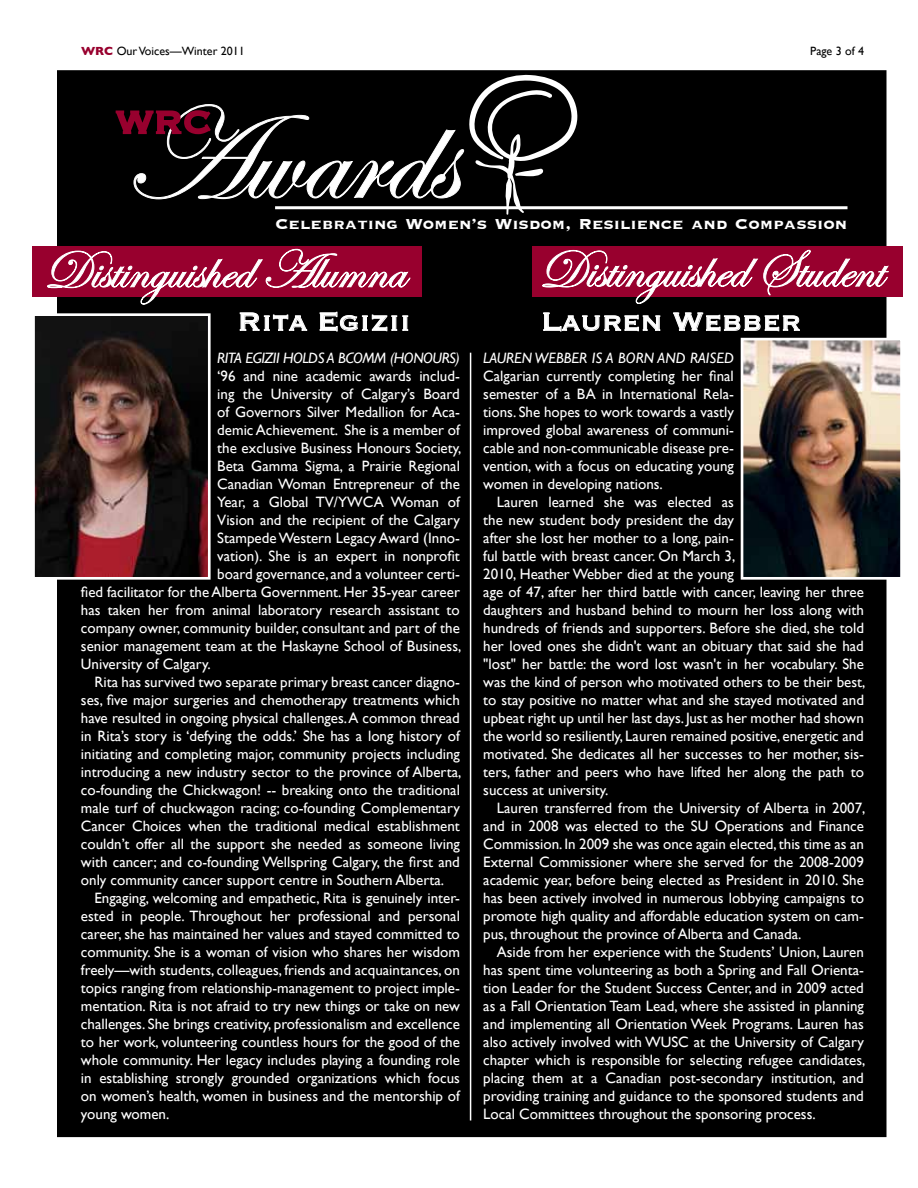
<style>
.page{position:relative;width:918px;height:1188px;background:#fff}
.page>*{position:absolute;margin:0;border:0;box-sizing:border-box;transform-origin:0 0}
.t1{font:133.65px "Edwardian Script ITC";color:#fff}
.t2{font:54px "Edwardian Script ITC";color:#fff}
.t3{font:40.5px "Copperplate";color:#98002e}
.t4{font:33px "Copperplate";color:#fff}
.t5{font:700 18.75px "Copperplate";color:#fff}
.t6{font:15px/18px "Gill Sans";color:#fff;text-align:justify}
.t7{font:italic 15px "Gill Sans";letter-spacing:-.03em;color:#fff}
.t8{font:italic 15px "Gill Sans";color:#fff}
.t9{font:12px "Gill Sans";color:#000}
.s1{font-weight:700;color:#98002e}
</style>
<div class="page">
<div style="left:58px;top:71px;width:828px;height:1065px;background:#000"></div>
<svg style="left:115px;top:74px;width:463px;height:141px"></svg>
<div style="left:32px;top:246px;width:390px;height:51px;background:#98002e"></div>
<div style="left:532px;top:246px;width:371px;height:51px;background:#98002e"></div>
<svg style="left:542px;top:250px;width:347px;height:82px"></svg>
<hr style="left:275px;top:206px;width:573px;height:3px;background:#fff">
<hr style="left:470px;top:353px;width:1px;height:767px;background:#fff">
<img style="left:36px;top:317px;width:171px;height:259px">
<div style="left:32px;top:313px;width:179px;height:267px;border:3px solid #fff"></div>
<img style="left:745px;top:342px;width:154px;height:234px">
<div style="left:741px;top:338px;width:162px;height:242px;border:3px solid #fff"></div>
<svg style="left:47px;top:249px;width:364px;height:83px"></svg>
<p class="t9" style="left:81px;top:44px;width:165px"><span class="s1">WRC</span> Our Voices—Winter 2011</p>
<p class="t9" style="left:810px;top:44px;width:55px">Page 3 of 4</p>
<h1 class="t1" style="left:122px;top:83px;width:335px">Awards</h1>
<h3 class="t3" style="left:116px;top:96px;width:98px">WRC</h3>
<p class="t5" style="left:275px;top:212px;width:574px">Celebrating Women’s Wisdom, Resilience and Compassion</p>
<h2 class="t2" style="left:44px;top:241px;width:362px">Distinguished Alumna</h2>
<h2 class="t2" style="left:539px;top:240px;width:345px">Distinguished Student</h2>
<h3 class="t4" style="left:238px;top:300px;width:175px">Rita Egizii</h3>
<h3 class="t4" style="left:542px;top:300px;width:261px">Lauren Webber</h3>
<p class="t7" style="left:217px;top:349px;width:244px">RITA EGIZII HOLDS A BCOMM (HONOURS)</p>
<p class="t6" style="left:217px;top:367px;width:244px">‘96 and nine academic awards includ-</p>
<p class="t6" style="left:217px;top:385px;width:244px">ing the University of Calgary’s Board</p>
<p class="t6" style="left:217px;top:403px;width:244px">of Governors Silver Medallion for Aca-</p>
<p class="t6" style="left:217px;top:421px;width:244px">demic Achievement. She is a member of</p>
<p class="t6" style="left:217px;top:439px;width:246px">the exclusive Business Honours Society,</p>
<p class="t6" style="left:217px;top:457px;width:244px">Beta Gamma Sigma, a Prairie Regional</p>
<p class="t6" style="left:217px;top:475px;width:244px">Canadian Woman Entrepreneur of the</p>
<p class="t6" style="left:217px;top:493px;width:244px">Year, a Global TV/YWCA Woman of</p>
<p class="t6" style="left:217px;top:511px;width:244px">Vision and the recipient of the Calgary</p>
<p class="t6" style="left:217px;top:529px;width:244px">Stampede Western Legacy Award (Inno-</p>
<p class="t6" style="left:217px;top:547px;width:244px">vation). She is an expert in nonprofit</p>
<p class="t6" style="left:217px;top:565px;width:244px">board governance, and a volunteer certi-</p>
<p class="t6" style="left:81px;top:583px;width:380px">fied facilitator for the Alberta Government. Her 35-year career</p>
<p class="t6" style="left:81px;top:601px;width:380px">has taken her from animal laboratory research assistant to</p>
<p class="t6" style="left:81px;top:619px;width:380px">company owner, community builder, consultant and part of the</p>
<p class="t6" style="left:81px;top:637px;width:382px">senior management team at the Haskayne School of Business,</p>
<p class="t6" style="left:81px;top:655px;width:131px">University of Calgary.</p>
<p class="t6" style="left:94px;top:673px;width:367px">Rita has survived two separate primary breast cancer diagno-</p>
<p class="t6" style="left:81px;top:691px;width:381px">ses, five major surgeries and chemotherapy treatments which</p>
<p class="t6" style="left:81px;top:709px;width:381px">have resulted in ongoing physical challenges. A common thread</p>
<p class="t6" style="left:81px;top:727px;width:380px">in Rita’s story is ‘defying the odds.’ She has a long history of</p>
<p class="t6" style="left:81px;top:745px;width:380px">initiating and completing major, community projects including</p>
<p class="t6" style="left:81px;top:763px;width:382px">introducing a new industry sector to the province of Alberta,</p>
<p class="t6" style="left:81px;top:781px;width:381px">co-founding the Chickwagon! -- breaking onto the traditional</p>
<p class="t6" style="left:81px;top:799px;width:381px">male turf of chuckwagon racing; co-founding Complementary</p>
<p class="t6" style="left:81px;top:817px;width:381px">Cancer Choices when the traditional medical establishment</p>
<p class="t6" style="left:81px;top:835px;width:381px">couldn’t offer all the support she needed as someone living</p>
<p class="t6" style="left:81px;top:853px;width:381px">with cancer; and co-founding Wellspring Calgary, the first and</p>
<p class="t6" style="left:81px;top:871px;width:365px">only community cancer support centre in Southern Alberta.</p>
<p class="t6" style="left:94px;top:889px;width:367px">Engaging, welcoming and empathetic, Rita is genuinely inter-</p>
<p class="t6" style="left:81px;top:907px;width:381px">ested in people. Throughout her professional and personal</p>
<p class="t6" style="left:81px;top:925px;width:380px">career, she has maintained her values and stayed committed to</p>
<p class="t6" style="left:81px;top:943px;width:380px">community. She is a woman of vision who shares her wisdom</p>
<p class="t6" style="left:81px;top:961px;width:381px">freely—with students, colleagues, friends and acquaintances, on</p>
<p class="t6" style="left:81px;top:979px;width:380px">topics ranging from relationship-management to project imple-</p>
<p class="t6" style="left:81px;top:997px;width:380px">mentation. Rita is not afraid to try new things or take on new</p>
<p class="t6" style="left:81px;top:1015px;width:380px">challenges. She brings creativity, professionalism and excellence</p>
<p class="t6" style="left:81px;top:1033px;width:380px">to her work, volunteering countless hours for the good of the</p>
<p class="t6" style="left:81px;top:1051px;width:380px">whole community. Her legacy includes playing a founding role</p>
<p class="t6" style="left:81px;top:1069px;width:381px">in establishing strongly grounded organizations which focus</p>
<p class="t6" style="left:81px;top:1087px;width:380px">on women’s health, women in business and the mentorship of</p>
<p class="t6" style="left:81px;top:1105px;width:90px">young women.</p>
<p class="t8" style="left:483px;top:349px;width:215px">LAUREN WEBBER IS A BORN AND RAIS</p>
<p class="t8" style="left:716px;top:349px;width:16px">ED</p>
<p class="t6" style="left:483px;top:367px;width:252px">Calgarian currently completing her final semester of a BA in International Rela&shy;tions. She hopes to work towards a vastly improved global awareness of communi&shy;cable and non-communicable disease pre&shy;vention, with a focus on educating young women in developing nations.</p>
<p class="t6" style="left:483px;top:493px;width:384px;text-align:left;text-indent:14px">Lauren learned she was elected as<br>the new student body president the day<br>after she lost her mother to a long, pain-<br>ful battle with breast cancer. On March 3,<br>2010, Heather Webber died at the young<br>age of 47, after her third battle with cancer, leaving her three daughters and husband behind to mourn her loss along with hundreds of friends and supporters. Before she died, she told her loved ones she didn't want an obituary that said she had "lost" her battle: the word lost wasn't in her vocabulary. She was the kind of person who motivated others to be their best, to stay positive no matter what and she stayed motivated and upbeat right up until her last days. Just as her mother had shown the world so resiliently, Lauren remained positive, energetic and motivated. She dedicates all her successes to her mother, sis&shy;ters, father and peers who have lifted her along the path to success at university.</p>
<p class="t6" style="left:483px;top:799px;width:384px;text-indent:14px">Lauren transferred from the University of Alberta in 2007, and in 2008 was elected to the SU Operations and Finance Commission. In 2009 she was once again elected, this time as an External Commissioner where she served for the 2008-2009 academic year, before being elected as President in 2010. She has been actively involved in numerous lobbying campaigns to promote high quality and affordable education system on cam&shy;pus, throughout the province of Alberta and Canada.</p>
<p class="t6" style="left:483px;top:943px;width:384px;text-indent:14px">Aside from her experience with the Students’ Union, Lauren has spent time volunteering as both a Spring and Fall Orienta&shy;tion Leader for the Student Success Center, and in 2009 acted as a Fall Orientation Team Lead, where she assisted in planning and implementing all Orientation Week Programs. Lauren has also actively involved with WUSC at the University of Calgary chapter which is responsible for selecting refugee candidates, placing them at a Canadian post-secondary institution, and providing training and guidance to the sponsored students and Local Committees throughout the sponsoring process.</p>
</div>
